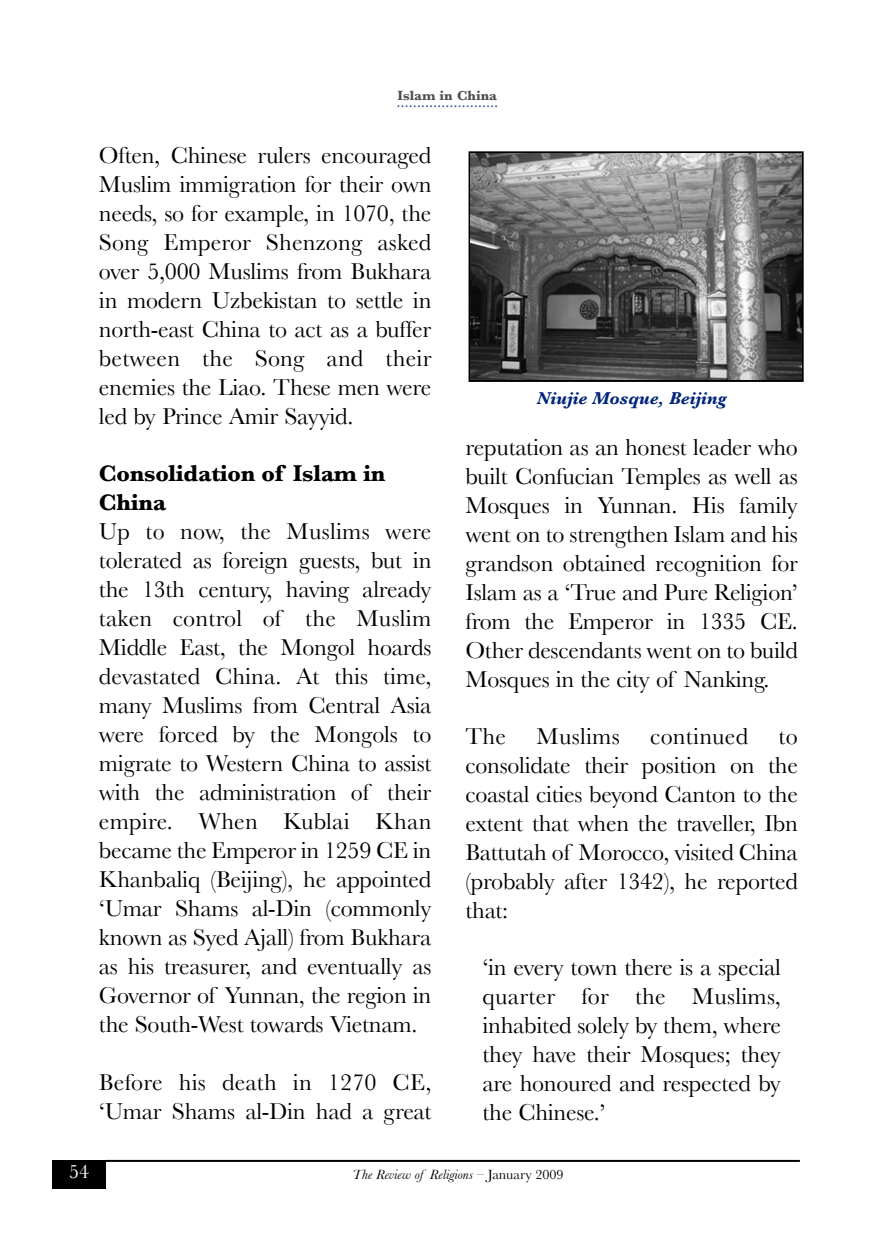
<style>
.page{position:relative;width:882px;height:1260px;background:#fff}
.page>*{position:absolute;margin:0;border:0;box-sizing:border-box;transform-origin:0 0}
.t1{font:24px/29px "Baskerville";letter-spacing:-.01em;color:#000;text-align:justify}
.t2{font:700 24px/29px "Baskerville";letter-spacing:-.01em;color:#000}
.t3{font:24px "Baskerville";letter-spacing:.01em;color:#000}
.t4{font:20px "Baskerville";color:#fff}
.t5{font:italic 700 18px "Baskerville";color:#00247a}
.t6{font:italic 14px "Baskerville";color:#000}
.t7{font:700 14px "Baskerville";color:#4d4d4d}
.s1{font-style:normal}
</style>
<div class="page">
<div style="left:52px;top:1160px;width:54px;height:28px;background:#000"></div>
<svg style="left:397px;top:105px;width:100px;height:2px"></svg>
<hr style="left:106px;top:1160px;width:694px;height:2px;background:#000">
<div style="left:469px;top:151px;width:335px;height:231px;border:2px solid #000"></div>
<img style="left:471px;top:153px;width:331px;height:227px">
<p class="t7" style="left:397px;top:87px;width:101px">Islam in China</p>
<p class="t1" style="left:99px;top:141px;width:334px">Often, Chinese rulers encouraged Muslim immigration for their own needs, so for example, in 1070, the Song Emperor Shenzong asked over 5,000 Muslims from Bukhara in modern Uzbekistan to settle in north-east China to act as a buffer between the Song and their enemies the Liao. These men were led by Prince Amir Sayyid.</p>
<p class="t2" style="left:99px;top:459px;width:288px">Consolidation of Islam in<br>China</p>
<p class="t1" style="left:99px;top:517px;width:334px">Up to now, the Muslims were tolerated as foreign guests, but in the 13th century, having already taken control of the Muslim Middle East, the Mongol hoards devastated China. At this time, many Muslims from Central Asia were forced by the Mongols to migrate to Western China to assist with the administration of their empire. When Kublai Khan became the Emperor in 1259 CE in Khanbaliq (Beijing), he appointed ‘Umar Shams al-Din (commonly known as Syed Ajall) from Bukhara as his treasurer, and eventually as Governor of Yunnan, the region in the South-West towards Vietnam.</p>
<p class="t1" style="left:99px;top:1067px;width:334px">Before his death in 1270 CE, ‘Umar Shams al-Din had a great</p>
<p class="t5" style="left:537px;top:388px;width:191px">Niujie Mosque, Beijing</p>
<p class="t1" style="left:465px;top:433px;width:334px">reputation as an honest leader who built Confucian Temples as well as Mosques in Yunnan. His family went on to strengthen Islam and his grandson obtained recognition for Islam as a ‘True and Pure Religion’ from the Emperor in 1335 CE.<br>Other descendants went on to build Mosques in the city of Nanking.</p>
<p class="t1" style="left:465px;top:722px;width:42px">The</p>
<p class="t3" style="left:537px;top:723px;width:85px">Muslims</p>
<p class="t3" style="left:650px;top:723px;width:99px">continued</p>
<p class="t1" style="left:465px;top:722px;width:334px;text-indent:313px">to consolidate their position on the coastal cities beyond Canton to the extent that when the traveller, Ibn Battutah of Morocco, visited China (probably after 1342), he reported that:</p>
<p class="t1" style="left:482px;top:953px;width:300px">‘in every town there is a special quarter for the Muslims, inhabited solely by them, where they have their Mosques; they are honoured and respected by the Chinese.’</p>
<p class="t4" style="left:69px;top:1160px;width:21px">54</p>
<p class="t6" style="left:352px;top:1167px;width:213px">The Review of Religions <span class="s1">– January 2009</span></p>
</div>
